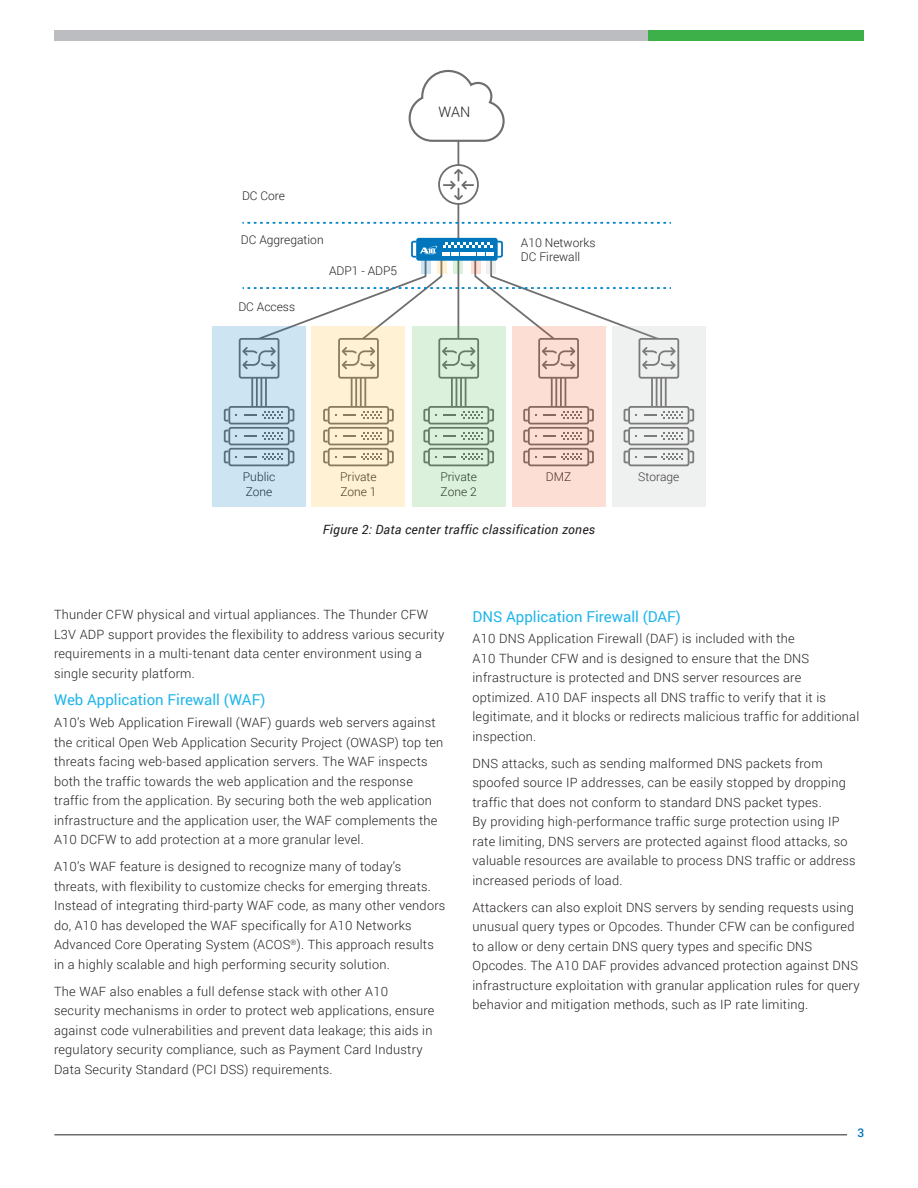
<style>
.page{position:relative;width:918px;height:1188px;background:#fff}
.page>*{position:absolute;margin:0;border:0;box-sizing:border-box;transform-origin:0 0}
.L2_Head{font:15px "Roboto";color:#1fb5ea}
.t1{font:300 14.4px "Roboto";color:#231f20}
.body_text{font:300 12.75px/19.5px "Roboto";letter-spacing:.02em;color:#231f20}
.Figure_Caption{font:italic 12.75px "Roboto";letter-spacing:.02em;color:#231f20}
.t2{font:300 12px/14.4px "Roboto";color:#231f20}
.t3{font:500 12px "Roboto";color:#0077bd}
</style>
<div class="page">
<hr style="left:54px;top:1134px;width:793px;height:2px;background:#6c6d70">
<div style="left:54px;top:30px;width:810px;height:10px;background:#bcbdc0"></div>
<div style="left:648px;top:30px;width:216px;height:10px;background:#3eb049"></div>
<hr style="left:457px;top:125px;width:2px;height:222px;background:#6e6e6f">
<svg style="left:408px;top:69px;width:97px;height:74px"></svg>
<svg style="left:439px;top:165px;width:39px;height:39px"></svg>
<div style="left:438px;top:164px;width:41px;height:41px;border:2px solid #6e6e6f;border-radius:50%"></div>
<svg style="left:444px;top:167px;width:29px;height:35px"></svg>
<svg style="left:243px;top:222px;width:428px;height:2px"></svg>
<svg style="left:213px;top:326px;width:93px;height:181px;background:#bfd6e4"></svg>
<svg style="left:312px;top:371px;width:93px;height:136px;background:#efe2c5"></svg>
<svg style="left:412px;top:371px;width:93px;height:136px;background:#cce2cc"></svg>
<svg style="left:512px;top:371px;width:93px;height:136px;background:#edcfc6"></svg>
<svg style="left:612px;top:326px;width:93px;height:181px;fill:#eff0f0"></svg>
<div style="left:416px;top:238px;width:82px;height:23px;background:#0077bd;border-radius:3px"></div>
<svg style="left:241px;top:240px;width:436px;height:131px"></svg>
<p class="t2" style="left:242px;top:188px;width:45px">DC Core</p>
<p class="t2" style="left:241px;top:232px;width:84px">DC Aggregation</p>
<p class="t2" style="left:238px;top:299px;width:58px">DC Access</p>
<p class="t2" style="left:329px;top:264px;width:70px">ADP1 - ADP5</p>
<p class="t1" style="left:439px;top:102px;width:33px">WAN</p>
<p class="t2" style="left:521px;top:235px;width:76px">A10 Networks<br>DC Firewall</p>
<p class="t2" style="left:243px;top:470px;width:34px">Public<br>Zone</p>
<p class="t2" style="left:340px;top:470px;width:38px">Private<br>Zone 1</p>
<p class="t2" style="left:440px;top:470px;width:38px">Private<br>Zone 2</p>
<p class="t2" style="left:546px;top:470px;width:27px">DMZ</p>
<p class="t2" style="left:638px;top:470px;width:43px">Storage</p>
<p class="Figure_Caption" style="left:323px;top:521px;width:274px">Figure 2: Data center traffic classification zones</p>
<p class="body_text" style="left:54px;top:605px;width:392px">Thunder CFW physical and virtual appliances. The Thunder CFW L3V ADP support provides the flexibility to address various security requirements in a multi-tenant data center environment using a single security platform.</p>
<p class="L2_Head" style="left:54px;top:690px;width:213px">Web Application Firewall (WAF)</p>
<p class="body_text" style="left:54px;top:712px;width:391px">A10’s Web Application Firewall (WAF) guards web servers against the critical Open Web Application Security Project (OWASP) top ten threats facing web-based application servers. The WAF inspects both the traffic towards the web application and the response traffic from the application. By securing both the web application infrastructure and the application user, the WAF complements the A10 DCFW to add protection at a more granular level.</p>
<p class="body_text" style="left:54px;top:856px;width:393px">A10’s WAF feature is designed to recognize many of today’s threats, with flexibility to customize checks for emerging threats.<br>Instead of integrating third-party WAF code, as many other vendors do, A10 has developed the WAF specifically for A10 Networks Advanced Core Operating System (ACOS<sup>®</sup>). This approach results in a highly scalable and high performing security solution.</p>
<p class="body_text" style="left:54px;top:981px;width:382px">The WAF also enables a full defense stack with other A10 security mechanisms in order to protect web applications, ensure against code vulnerabilities and prevent data leakage; this aids in regulatory security compliance, such as Payment Card Industry Data Security Standard (PCI DSS) requirements.</p>
<p class="L2_Head" style="left:472px;top:606px;width:210px">DNS Application Firewall (DAF)</p>
<p class="body_text" style="left:472px;top:629px;width:388px">A10 DNS Application Firewall (DAF) is included with the<br>A10 Thunder CFW and is designed to ensure that the DNS infrastructure is protected and DNS server resources are optimized. A10 DAF inspects all DNS traffic to verify that it is legitimate, and it blocks or redirects malicious traffic for additional inspection.</p>
<p class="body_text" style="left:472px;top:753px;width:385px">DNS attacks, such as sending malformed DNS packets from spoofed source IP addresses, can be easily stopped by dropping traffic that does not conform to standard DNS packet types.<br>By providing high-performance traffic surge protection using IP rate limiting, DNS servers are protected against flood attacks, so valuable resources are available to process DNS traffic or address increased periods of load.</p>
<p class="body_text" style="left:472px;top:897px;width:389px">Attackers can also exploit DNS servers by sending requests using unusual query types or Opcodes. Thunder CFW can be configured to allow or deny certain DNS query types and specific DNS Opcodes. The A10 DAF provides advanced protection against DNS infrastructure exploitation with granular application rules for query behavior and mitigation methods, such as IP rate limiting.</p>
<p class="t3" style="left:858px;top:1124px;width:8px">3</p>
</div>
